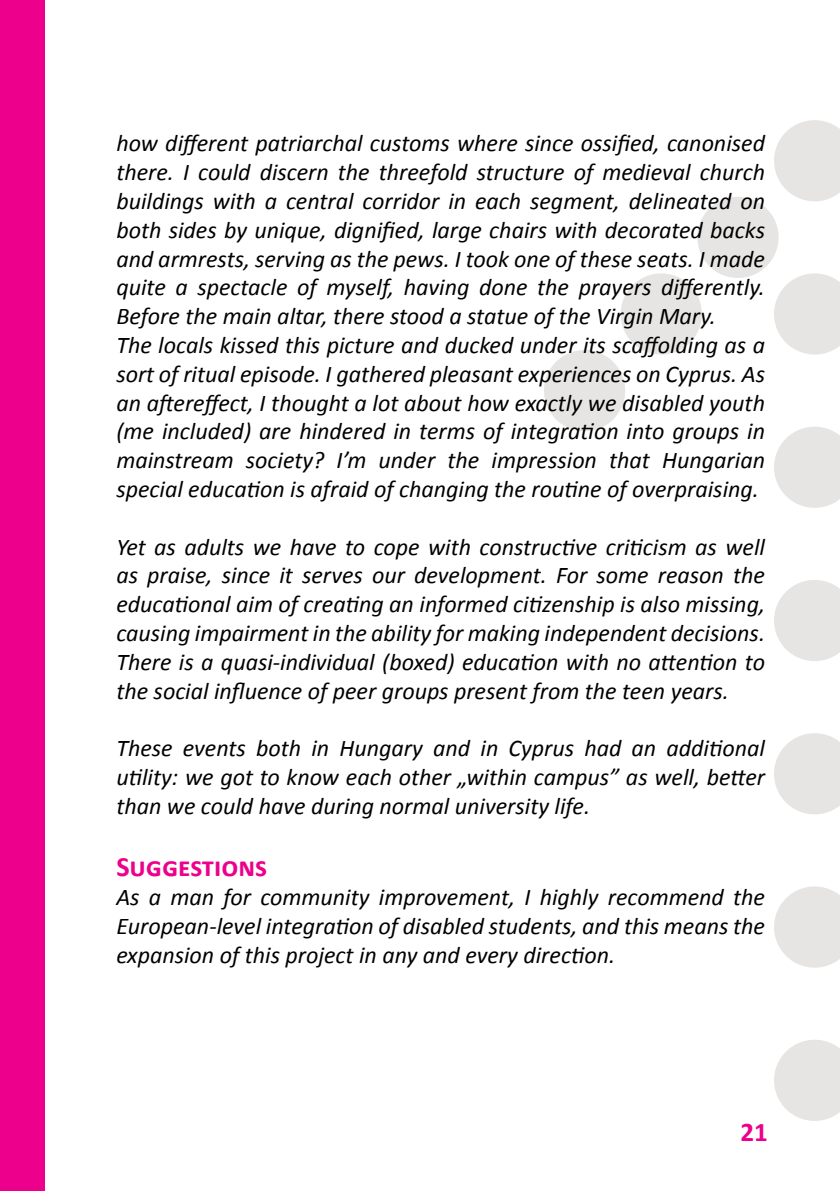
<style>
.page{position:relative;width:840px;height:1191px;background:#fff}
.page>*{position:absolute;margin:0;border:0;box-sizing:border-box;transform-origin:0 0}
.t1{font:700 28px "Calibri";color:#ec008c}
.t2{font:700 27px "Calibri";color:#ec008c}
.t3{font:italic 24px/28.8px "Calibri";color:#000;text-align:justify}
</style>
<div class="page">
<div style="left:0;top:0;width:45px;height:1191px;background:#ec008c"></div>
<svg style="left:774px;top:1040px;width:65px;height:81px"></svg>
<svg style="left:774px;top:886px;width:65px;height:81px"></svg>
<svg style="left:774px;top:733px;width:65px;height:81px"></svg>
<svg style="left:774px;top:580px;width:65px;height:81px"></svg>
<svg style="left:544px;top:120px;width:295px;height:388px"></svg>
<p class="t3" style="left:116px;top:128px;width:650px;text-align:left">how different patriarchal customs where since ossified, canonised there. I could discern the threefold structure of medieval church buildings with a central corridor in each segment, delineated on both sides by unique, dignified, large chairs with decorated backs and armrests, serving as the pews. I took one of these seats. I made quite a spectacle of myself, having done the prayers differently.<br>Before the main altar, there stood a statue of the Virgin Mary.<br>The locals kissed this picture and ducked under its scaffolding as a sort of ritual episode. I gathered pleasant experiences on Cyprus. As an aftereffect, I thought a lot about how exactly we disabled youth (me included) are hindered in terms of integration into groups in mainstream society? I’m under the impression that Hungarian special education is afraid of changing the routine of overpraising.</p>
<p class="t3" style="left:116px;top:531px;width:649px">Yet as adults we have to cope with constructive criticism as well as praise, since it serves our development. For some reason the educational aim of creating an informed citizenship is also missing, causing impairment in the ability for making independent decisions.<br>There is a quasi-individual (boxed) education with no attention to the social influence of peer groups present from the teen years.</p>
<p class="t3" style="left:116px;top:733px;width:650px">These events both in Hungary and in Cyprus had an additional utility: we got to know each other „within campus” as well, better than we could have during normal university life.</p>
<p class="t1" style="left:116px;top:849px;width:152px">Suggestions</p>
<p class="t3" style="left:116px;top:882px;width:649px">As a man for community improvement, I highly recommend the European-level integration of disabled students, and this means the expansion of this project in any and every direction.</p>
<p class="t2" style="left:740px;top:1115px;width:29px">21</p>
</div>
